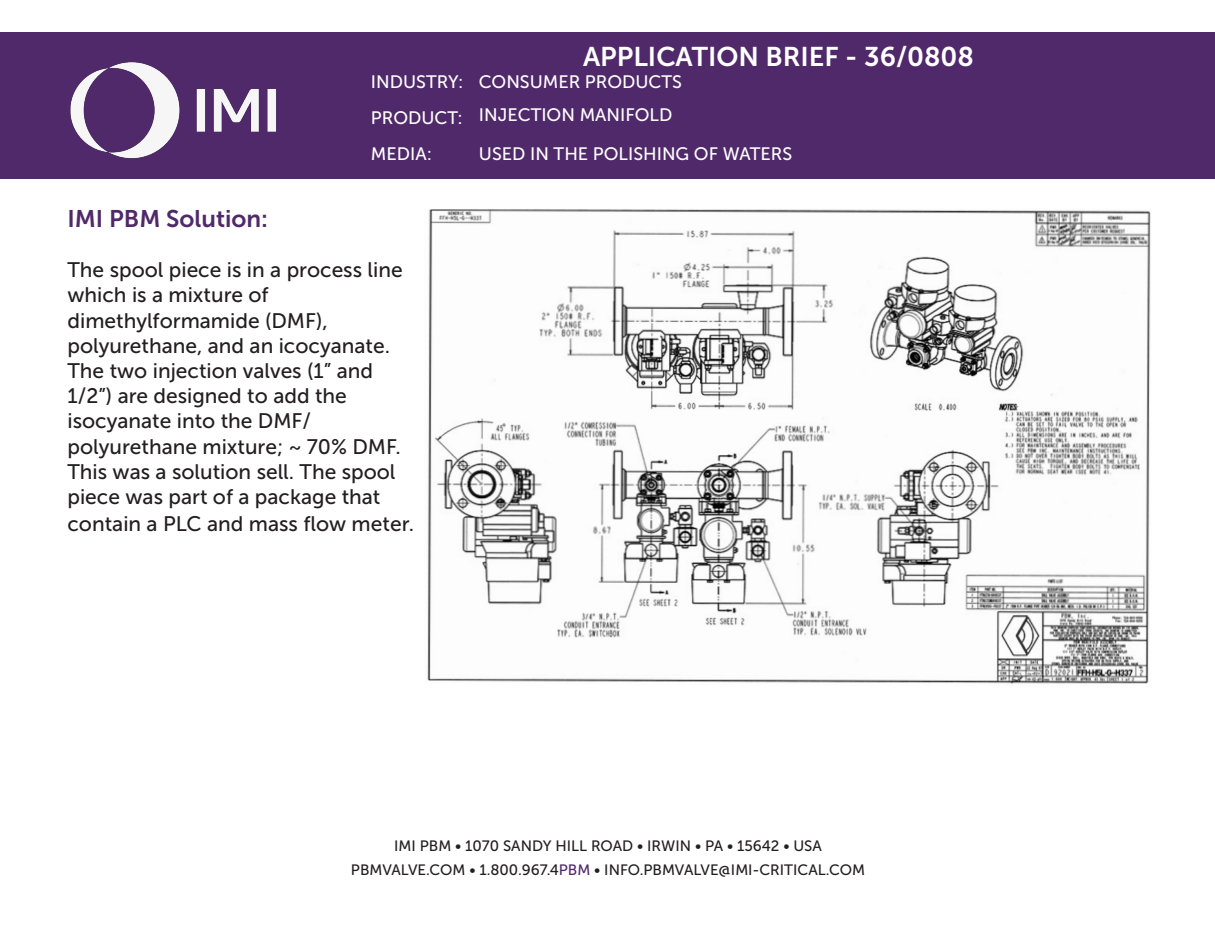
<style>
.page{position:relative;width:1215px;height:945px;background:#fff}
.page>*{position:absolute;margin:0;border:0;box-sizing:border-box;transform-origin:0 0}
.t1{font:27px "Museo Sans 700";color:#fff}
.t2{font:24px "Museo Sans 700";color:#50296a}
.t3{font:21px/25.5px "Museo Sans 500";color:#231f20}
.t4{font:18px "Museo Sans 500";color:#fff}
.t5{font:15px "Museo Sans 500";color:#231f20}
.s1{color:#50296a}
</style>
<div class="page">
<div style="left:1px;top:32px;width:1214px;height:147px;background:#50296a"></div>
<img style="left:427px;top:209px;width:724px;height:475px">
<img style="left:70px;top:62px;width:206px;height:97px">
<p class="t4" style="left:371px;top:72px;width:94px">INDUSTRY:</p>
<p class="t4" style="left:371px;top:108px;width:93px">PRODUCT:</p>
<p class="t4" style="left:371px;top:144px;width:63px">MEDIA:</p>
<p class="t1" style="left:583px;top:41px;width:392px">APPLICATION BRIEF - 36/0808</p>
<p class="t4" style="left:479px;top:72px;width:205px">CONSUMER PRODUCTS</p>
<p class="t4" style="left:479px;top:105px;width:195px">INJECTION MANIFOLD</p>
<p class="t4" style="left:479px;top:144px;width:315px">USED IN THE POLISHING OF WATERS</p>
<p class="t2" style="left:68px;top:205px;width:202px">IMI PBM Solution:</p>
<p class="t3" style="left:68px;top:257px;width:337px">The spool piece is in a process line which is a mixture of dimethylformamide (DMF),</p>
<p class="t3" style="left:68px;top:333px;width:348px">polyurethane, and an icocyanate.<br>The two injection valves (1” and<br>1/2”) are designed to add the isocyanate into the DMF/ polyurethane mixture; ~ 70% DMF.<br>This was a solution sell. The spool piece was part of a package that contain a PLC and mass flow meter.</p>
<p class="t5" style="left:394px;top:838px;width:429px">IMI PBM • 1070 SANDY HILL ROAD • IRWIN • PA • 15642 • USA</p>
<p class="t5" style="left:351px;top:862px;width:516px">PBMVALVE.COM • 1.800.967.4<span class="s1">PBM</span> • INFO.PBMVALVE@IMI-CRITICAL.COM</p>
</div>
